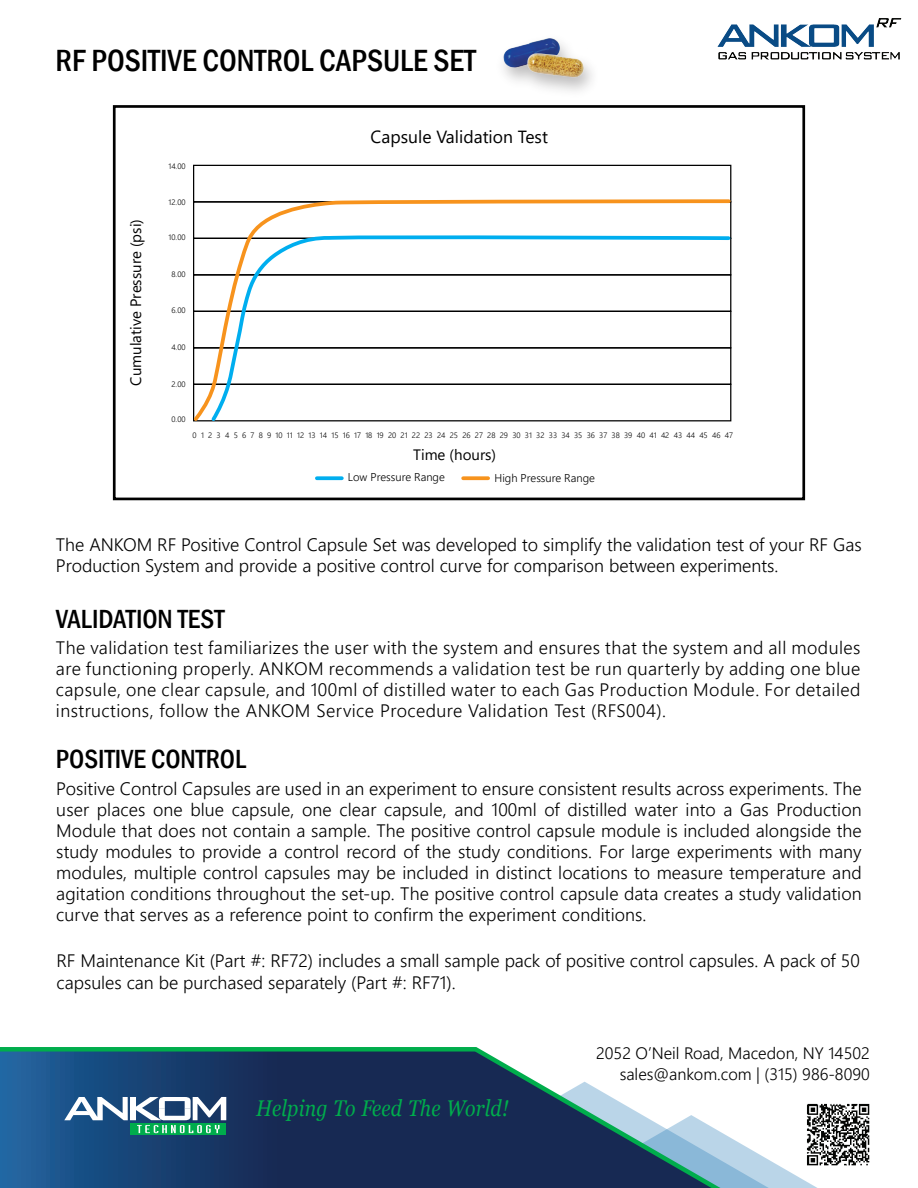
<style>
.page{position:relative;width:918px;height:1188px;background:#fff}
.page>*{position:absolute;margin:0;border:0;box-sizing:border-box;transform-origin:0 0}
.t1{font:500 condensed 31.5px "Franklin Gothic";color:#000}
.t2{font:500 condensed 27px "Franklin Gothic";color:#000}
.t3{font:italic 22.65px "Georgia";letter-spacing:.01em;color:#00ad4c;scale:.86 1}
.t4{font:300 18px/21px "Segoe UI";color:#000}
.t5{font:17.55px "Segoe UI";color:#000}
.t6{font:300 16.5px/21px "Segoe UI";color:#000;text-align:right}
.t7{font:15px "Segoe UI";color:#000}
.t8{font:300 11.25px "Segoe UI";color:#000}
.t9{font:300 7.8px "Segoe UI";color:#000}
</style>
<div class="page">
<svg style="left:0;top:1047px;width:817px;height:141px"></svg>
<img style="left:717px;top:18px;width:185px;height:42px">
<div style="left:113px;top:105px;width:692px;height:395px;background:#fff;border:3px solid #000"></div>
<div style="left:193px;top:165px;width:538px;height:37px;border:1px solid #000"></div>
<svg style="left:317px;top:476px;width:25px;height:4px"></svg>
<svg style="left:463px;top:476px;width:25px;height:4px"></svg>
<svg style="left:193px;top:197px;width:539px;height:225px"></svg>
<img style="left:488px;top:44px;width:121px;height:65px">
<img style="left:503px;top:38px;width:58px;height:33px">
<img style="left:524px;top:48px;width:63px;height:38px">
<img style="left:805px;top:1101px;width:65px;height:68px">
<h1 class="t1" style="left:56px;top:40px;width:422px">RF POSITIVE CONTROL CAPSULE SET</h1>
<p class="t7" style="left:122px;top:386px;width:168px;rotate:-90deg">Cumulative Pressure (psi)</p>
<p class="t9" style="left:168px;top:159px;width:19px">14.00</p>
<p class="t9" style="left:169px;top:194px;width:19px">12.00</p>
<p class="t9" style="left:169px;top:230px;width:19px">10.00</p>
<p class="t9" style="left:172px;top:267px;width:16px">8.00</p>
<p class="t9" style="left:172px;top:303px;width:16px">6.00</p>
<p class="t9" style="left:171px;top:340px;width:16px">4.00</p>
<p class="t9" style="left:172px;top:377px;width:16px">2.00</p>
<p class="t9" style="left:172px;top:412px;width:16px">0.00</p>
<p class="t5" style="left:371px;top:121px;width:179px">Capsule Validation Test</p>
<p class="t9" style="left:193px;top:428px;width:542px">0 1 2 3 4 5 6 7 8 9 10 11 12 13 14 15 16 17 18 19 20 21 22 23 24 25 26 27 28 29 30 31 32 33 34 35 36 37 38 39 40 41 42 43 44 45 46 47</p>
<p class="t7" style="left:413px;top:441px;width:85px">Time (hours)</p>
<p class="t8" style="left:348px;top:466px;width:98px">Low Pressure Range</p>
<p class="t8" style="left:495px;top:468px;width:102px">High Pressure Range</p>
<p class="t4" style="left:56px;top:532px;width:807px;line-height:21.6px">The ANKOM RF Positive Control Capsule Set was developed to simplify the validation test of your RF Gas<br>Production System and provide a positive control curve for comparison between experiments.</p>
<h2 class="t2" style="left:56px;top:602px;width:170px">VALIDATION TEST</h2>
<p class="t4" style="left:56px;top:635px;width:806px;text-align:justify">The validation test familiarizes the user with the system and ensures that the system and all modules are functioning properly. ANKOM recommends a validation test be run quarterly by adding one blue capsule, one clear capsule, and 100ml of distilled water to each Gas Production Module. For detailed instructions, follow the ANKOM Service Procedure Validation Test (RFS004).</p>
<h2 class="t2" style="left:56px;top:742px;width:192px">POSITIVE CONTROL</h2>
<p class="t4" style="left:56px;top:776px;width:807px;text-align:justify">Positive Control Capsules are used in an experiment to ensure consistent results across experiments. The user places one blue capsule, one clear capsule, and 100ml of distilled water into a Gas Production Module that does not contain a sample. The positive control capsule module is included alongside the study modules to provide a control record of the study conditions. For large experiments with many modules, multiple control capsules may be included in distinct locations to measure temperature and agitation conditions throughout the set-up. The positive control capsule data creates a study validation curve that serves as a reference point to confirm the experiment conditions.</p>
<p class="t4" style="left:57px;top:948px;width:805px;line-height:21.6px">RF Maintenance Kit (Part #: RF72) includes a small sample pack of positive control capsules. A pack of 50 capsules can be purchased separately (Part #: RF71).</p>
<p class="t3" style="left:256px;top:1094px;width:295px">Helping To Feed The World!</p>
<p class="t6" style="left:596px;top:1041px;width:275px">2052 O’Neil Road, Macedon, NY 14502 sales@ankom.com | (315) 986-8090</p>
</div>
